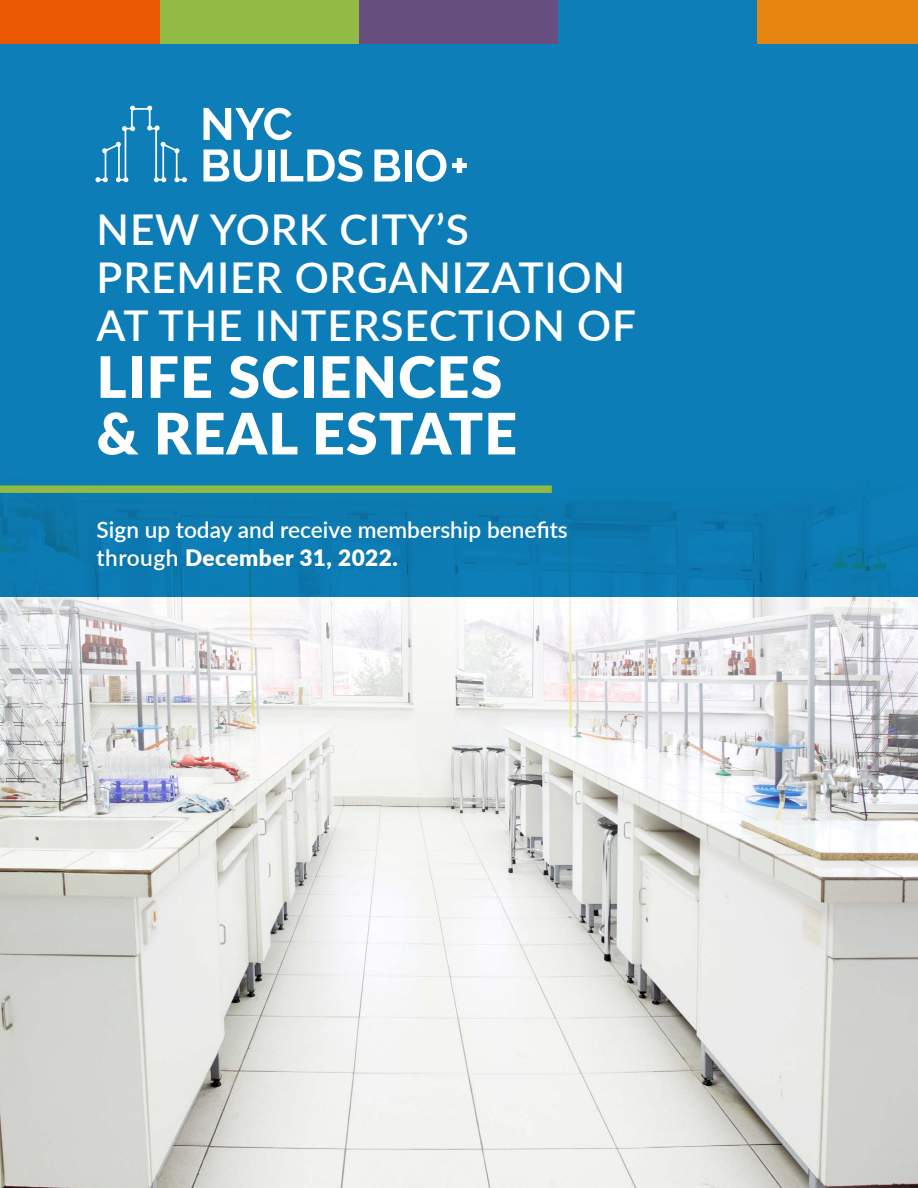
<style>
.page{position:relative;width:918px;height:1188px;background:#fff}
.page>*{position:absolute;margin:0;border:0;box-sizing:border-box;transform-origin:0 0}
.t1{font:900 57.15px/56.6px "Lato";letter-spacing:.02em;color:#fff}
.t2{font:600 42.45px/48.2px "Lato";letter-spacing:.02em;color:#fff}
.t3{font:600 22.65px/28.2px "Lato";color:#fff}
.s1{font-weight:900}
</style>
<div class="page">
<img style="left:0;top:597px;width:918px;height:591px">
<div style="left:0;top:0;width:918px;height:597px;background:#0d7eb7"></div>
<div style="left:0;top:0;width:160px;height:44px;background:#ea5901"></div>
<div style="left:160px;top:0;width:199px;height:44px;background:#92bb45"></div>
<div style="left:359px;top:0;width:200px;height:44px;background:#664e7e"></div>
<div style="left:758px;top:0;width:160px;height:44px;background:#e68410"></div>
<div style="left:0;top:485px;width:552px;height:8px;background:#92bb45"></div>
<svg style="left:204px;top:108px;width:88px;height:32px"></svg>
<svg style="left:204px;top:149px;width:58px;height:33px"></svg>
<div style="left:268px;top:150px;width:6px;height:32px;background:#fff"></div>
<svg style="left:281px;top:149px;width:82px;height:33px"></svg>
<svg style="left:374px;top:149px;width:26px;height:33px"></svg>
<div style="left:405px;top:150px;width:6px;height:32px;background:#fff"></div>
<svg style="left:416px;top:149px;width:51px;height:33px"></svg>
<svg style="left:95px;top:106px;width:92px;height:76px"></svg>
<h2 class="t2" style="left:97px;top:204px;width:541px">NEW YORK CITY’S<br>PREMIER ORGANIZATION<br>AT THE INTERSECTION OF</h2>
<h1 class="t1" style="left:97px;top:346px;width:422px">LIFE SCIENCES &amp; REAL ESTATE</h1>
<p class="t3" style="left:97px;top:515px;width:473px">Sign up today and receive membership benefits through <span class="s1">December 31, 2022.</span></p>
</div>
